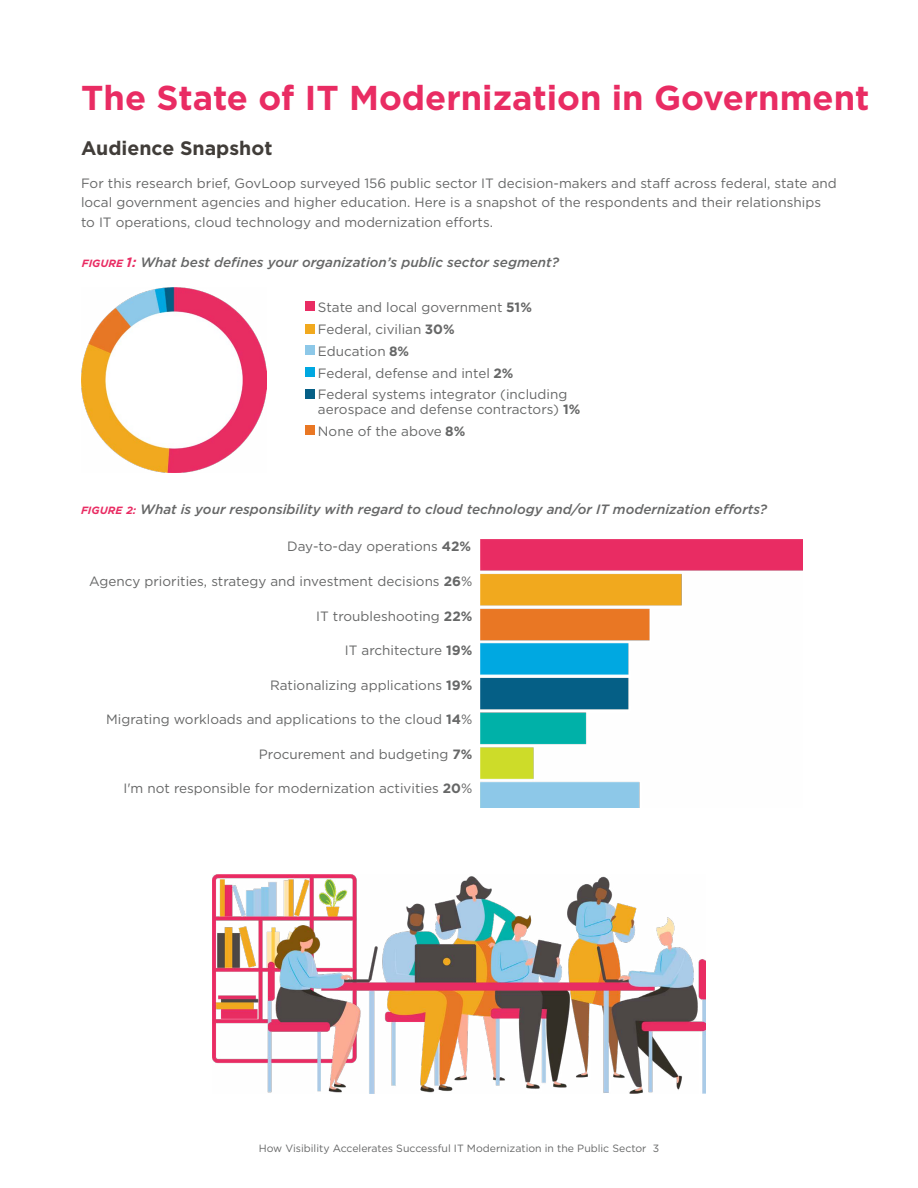
<style>
.page{position:relative;width:918px;height:1188px;background:#fff}
.page>*{position:absolute;margin:0;border:0;box-sizing:border-box;transform-origin:0 0}
.t1{font:700 34.5px "Gotham";color:#e92c63}
.t2{font:700 19.5px "Gotham";color:#413d39}
.t3{font:13.5px/21.8px "Gotham";color:#666767}
.t4{font:italic 500 13.5px "Gotham";color:#666767}
.t5{font:10.5px "Gotham";color:#666767}
.s1{font-weight:700;font-size:10.5px;color:#e92c63}
.s2{font-weight:700;color:#e92c63}
.s3{font-weight:700}
</style>
<div class="page">
<img style="left:481px;top:539px;width:321px;height:269px">
<img style="left:81px;top:287px;width:185px;height:185px">
<div style="left:305px;top:324px;width:9px;height:10px;background:#f1a91e"></div>
<div style="left:305px;top:346px;width:9px;height:9px;background:#8dc8e8"></div>
<div style="left:305px;top:301px;width:9px;height:9px;background:#e92c63"></div>
<div style="left:305px;top:425px;width:9px;height:10px;background:#e97724"></div>
<div style="left:305px;top:367px;width:9px;height:10px;background:#00a8e1"></div>
<div style="left:305px;top:389px;width:9px;height:9px;background:#055f86"></div>
<img style="left:213px;top:875px;width:492px;height:219px">
<h1 class="t1" style="left:81px;top:77px;width:790px">The State of IT Modernization in Government</h1>
<h2 class="t2" style="left:81px;top:136px;width:193px">Audience Snapshot</h2>
<p class="t3" style="left:81px;top:173px;width:757px;line-height:19.5px">For this research brief, GovLoop surveyed 156 public sector IT decision-makers and staff across federal, state and local government agencies and higher education. Here is a snapshot of the respondents and their relationships to IT operations, cloud technology and modernization efforts.</p>
<p class="t4" style="left:82px;top:254px;width:479px"><span class="s1">FIGURE</span> <span class="s2">1:</span> What best defines your organization’s public sector segment?</p>
<p class="t3" style="left:318px;top:296px;width:251px">State and local government <span class="s3">51%<br></span>Federal, civilian <span class="s3">30%<br></span>Education <span class="s3">8%<br></span>Federal, defense and intel <span class="s3">2%<br></span>Federal systems integrator (including</p>
<p class="t3" style="left:318px;top:398px;width:264px">aerospace and defense contractors) <span class="s3">1%<br></span>None of the above <span class="s3">8%</span></p>
<p class="t4" style="left:81px;top:502px;width:687px"><span class="s1">FIGURE 2:</span> What is your responsibility with regard to cloud technology and/or IT modernization efforts?</p>
<p class="t3" style="left:287px;top:535px;width:186px">Day-to-day operations <span class="s3">42%</span></p>
<p class="t3" style="left:89px;top:570px;width:385px">Agency priorities, strategy and investment decisions <span class="s3">26</span>%</p>
<p class="t3" style="left:316px;top:605px;width:158px">IT troubleshooting <span class="s3">22%</span></p>
<p class="t3" style="left:345px;top:639px;width:129px">IT architecture <span class="s3">19%</span></p>
<p class="t3" style="left:270px;top:674px;width:204px">Rationalizing applications <span class="s3">19%</span></p>
<p class="t3" style="left:106px;top:708px;width:368px">Migrating workloads and applications to the cloud <span class="s3">14</span>%</p>
<p class="t3" style="left:259px;top:743px;width:215px">Procurement and budgeting <span class="s3">7%</span></p>
<p class="t3" style="left:123px;top:777px;width:350px">I'm not responsible for modernization activities <span class="s3">20</span>%</p>
<p class="t5" style="left:259px;top:1143px;width:402px">How Visibility Accelerates Successful IT Modernization in the Public Sector 3</p>
</div>
